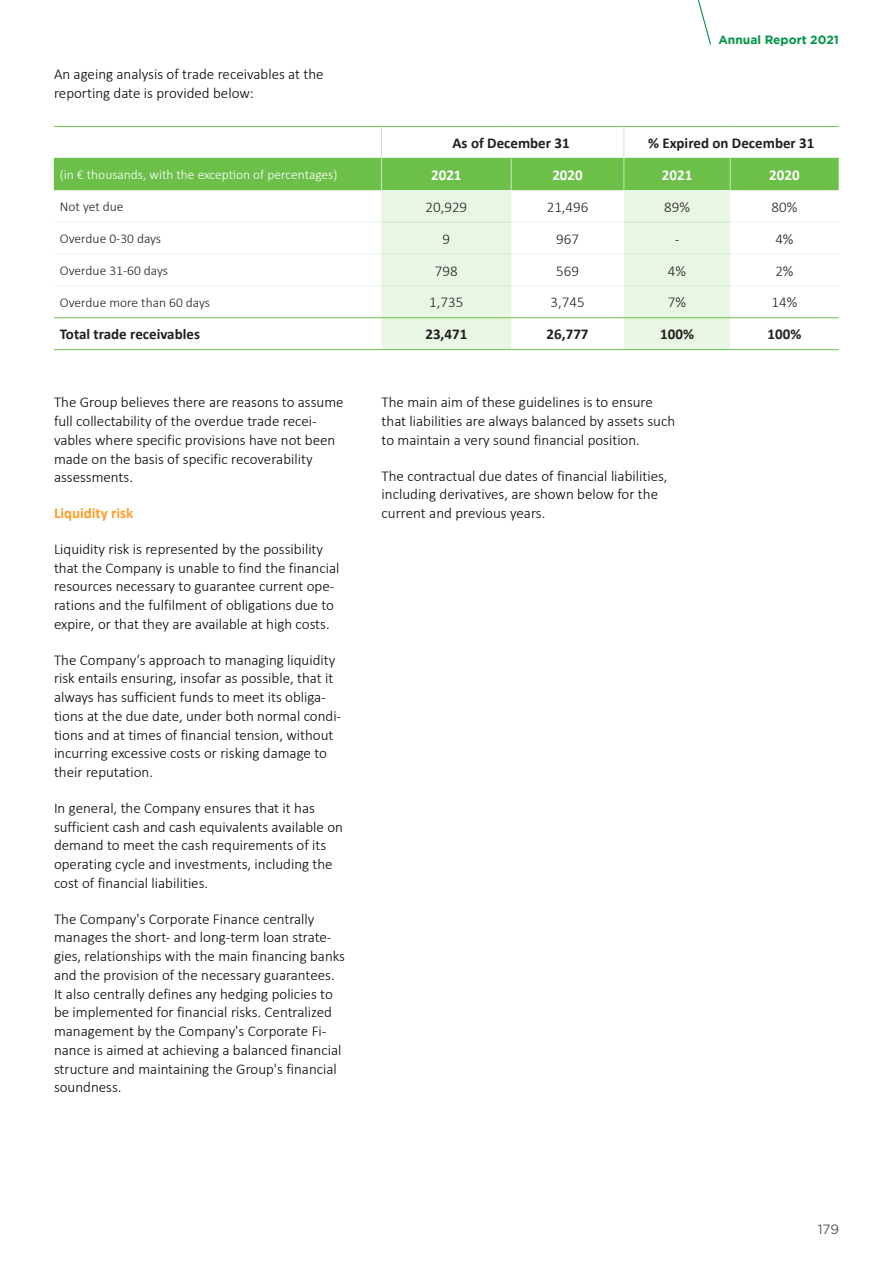
<style>
.page{position:relative;width:893px;height:1263px;background:#fff}
.page>*{position:absolute;margin:0;border:0;box-sizing:border-box;transform-origin:0 0}
.Paragrafo_due_colonn{font:300 15px/18.8px "Calibri";color:#040101}
.T_subtitoli{font:700 15px "Calibri";color:#231f20}
.T__numeri{font:300 15px "Calibri";color:#231f20}
.T__numeri-2{font:700 15px "Calibri";color:#231f20}
.T_subtitoli-2{font:700 15px "Calibri";color:#fff}
.Paragrafo_due_colonn-2{font:700 15px "Calibri";color:#ff9d26}
.T_subtitoli-3{font:300 13.5px "Calibri";color:#231f20}
.T__numeri-3{font:300 13.5px "Calibri";color:#fff}
.t1{font:13.5px "Gotham";color:#57585a}
.t2{font:700 12px "Gotham";color:#039445}
</style>
<div class="page">
<svg style="left:697px;top:0;width:14px;height:45px"></svg>
<div style="left:54px;top:159px;width:785px;height:31px;background:#6cc04a"></div>
<svg style="left:381px;top:190px;width:349px;height:159px;fill:#e9f6e4"></svg>
<hr style="left:54px;top:222px;width:327px;height:1px;background:#e9f6e4">
<hr style="left:54px;top:285px;width:327px;height:1px;background:#e9f6e4">
<hr style="left:511px;top:222px;width:113px;height:1px;background:#e9f6e4">
<hr style="left:730px;top:222px;width:109px;height:1px;background:#e9f6e4">
<hr style="left:511px;top:285px;width:113px;height:1px;background:#e9f6e4">
<hr style="left:730px;top:285px;width:109px;height:1px;background:#e9f6e4">
<hr style="left:54px;top:254px;width:327px;height:1px;background:#e9f6e4">
<hr style="left:511px;top:254px;width:113px;height:1px;background:#e9f6e4">
<hr style="left:730px;top:254px;width:109px;height:1px;background:#e9f6e4">
<hr style="left:381px;top:222px;width:130px;height:1px;background:#cbe9c0">
<hr style="left:381px;top:254px;width:130px;height:1px;background:#cbe9c0">
<hr style="left:381px;top:285px;width:130px;height:1px;background:#cbe9c0">
<hr style="left:624px;top:222px;width:106px;height:1px;background:#cbe9c0">
<hr style="left:624px;top:254px;width:106px;height:1px;background:#cbe9c0">
<hr style="left:624px;top:285px;width:106px;height:1px;background:#cbe9c0">
<hr style="left:54px;top:158px;width:327px;height:1px;background:#6cc04a">
<hr style="left:382px;top:158px;width:129px;height:1px;background:#6cc04a">
<hr style="left:511px;top:158px;width:113px;height:1px;background:#6cc04a">
<hr style="left:624px;top:158px;width:106px;height:1px;background:#6cc04a">
<hr style="left:730px;top:158px;width:109px;height:1px;background:#6cc04a">
<hr style="left:54px;top:317px;width:327px;height:1px;background:#6cc04a">
<hr style="left:381px;top:317px;width:130px;height:1px;background:#6cc04a">
<hr style="left:511px;top:317px;width:113px;height:1px;background:#6cc04a">
<hr style="left:624px;top:317px;width:106px;height:1px;background:#6cc04a">
<hr style="left:730px;top:317px;width:109px;height:1px;background:#6cc04a">
<hr style="left:54px;top:349px;width:327px;height:1px;background:#6cc04a">
<hr style="left:381px;top:349px;width:130px;height:1px;background:#6cc04a">
<hr style="left:511px;top:349px;width:113px;height:1px;background:#6cc04a">
<hr style="left:624px;top:349px;width:106px;height:1px;background:#6cc04a">
<hr style="left:730px;top:349px;width:109px;height:1px;background:#6cc04a">
<hr style="left:381px;top:127px;width:1px;height:31px;background:#cbe9c0">
<hr style="left:624px;top:127px;width:1px;height:31px;background:#cbe9c0">
<hr style="left:381px;top:158px;width:1px;height:32px;background:#cbe9c0">
<hr style="left:511px;top:159px;width:1px;height:31px;background:#cbe9c0">
<hr style="left:624px;top:158px;width:1px;height:32px;background:#cbe9c0">
<hr style="left:730px;top:159px;width:1px;height:31px;background:#cbe9c0">
<hr style="left:54px;top:126px;width:327px;height:1px;background:#6cc04a">
<hr style="left:381px;top:126px;width:130px;height:1px;background:#6cc04a">
<hr style="left:511px;top:126px;width:113px;height:1px;background:#6cc04a">
<hr style="left:624px;top:126px;width:106px;height:1px;background:#6cc04a">
<hr style="left:730px;top:126px;width:109px;height:1px;background:#6cc04a">
<p class="Paragrafo_due_colonn" style="left:54px;top:65px;width:271px">An ageing analysis of trade receivables at the reporting date is provided below:</p>
<p class="t2" style="left:718px;top:31px;width:122px">Annual Report 2021</p>
<p class="T_subtitoli" style="left:453px;top:132px;width:119px">As of December 31</p>
<p class="T_subtitoli" style="left:648px;top:132px;width:168px">% Expired on December 31</p>
<p class="T__numeri-3" style="left:60px;top:166px;width:279px">(in € thousands, with the exception of percentages)</p>
<p class="T_subtitoli-2" style="left:431px;top:164px;width:32px">2021</p>
<p class="T_subtitoli-2" style="left:552px;top:164px;width:32px">2020</p>
<p class="T_subtitoli-2" style="left:662px;top:164px;width:32px">2021</p>
<p class="T_subtitoli-2" style="left:769px;top:164px;width:32px">2020</p>
<p class="T_subtitoli-3" style="left:60px;top:198px;width:65px">Not yet due</p>
<p class="T__numeri" style="left:425px;top:197px;width:43px">20,929</p>
<p class="T__numeri" style="left:547px;top:197px;width:43px">21,496</p>
<p class="T__numeri" style="left:664px;top:197px;width:27px">89%</p>
<p class="T__numeri" style="left:771px;top:197px;width:27px">80%</p>
<p class="T_subtitoli-3" style="left:60px;top:230px;width:103px">Overdue 0-30 days</p>
<p class="T__numeri" style="left:443px;top:229px;width:9px">9</p>
<p class="T__numeri" style="left:556px;top:229px;width:24px">967</p>
<p class="T__numeri" style="left:675px;top:229px;width:6px">-</p>
<p class="T__numeri" style="left:775px;top:229px;width:20px">4%</p>
<p class="T_subtitoli-3" style="left:60px;top:262px;width:110px">Overdue 31-60 days</p>
<p class="T__numeri" style="left:435px;top:261px;width:24px">798</p>
<p class="T__numeri" style="left:556px;top:261px;width:24px">569</p>
<p class="T__numeri" style="left:668px;top:261px;width:20px">4%</p>
<p class="T__numeri" style="left:775px;top:261px;width:20px">2%</p>
<p class="T_subtitoli-3" style="left:60px;top:294px;width:152px">Overdue more than 60 days</p>
<p class="T__numeri" style="left:429px;top:293px;width:36px">1,735</p>
<p class="T__numeri" style="left:550px;top:293px;width:36px">3,745</p>
<p class="T__numeri" style="left:668px;top:293px;width:20px">7%</p>
<p class="T__numeri" style="left:771px;top:293px;width:27px">14%</p>
<p class="T_subtitoli" style="left:60px;top:324px;width:142px">Total trade receivables</p>
<p class="T__numeri-2" style="left:425px;top:324px;width:43px">23,471</p>
<p class="T__numeri-2" style="left:547px;top:324px;width:43px">26,777</p>
<p class="T__numeri-2" style="left:660px;top:324px;width:35px">100%</p>
<p class="T__numeri-2" style="left:768px;top:324px;width:35px">100%</p>
<p class="Paragrafo_due_colonn" style="left:54px;top:393px;width:291px">The Group believes there are reasons to assume full collectability of the overdue trade recei&shy;vables where specific provisions have not been made on the basis of specific recoverability assessments.</p>
<p class="Paragrafo_due_colonn-2" style="left:54px;top:502px;width:81px">Liquidity risk</p>
<p class="Paragrafo_due_colonn" style="left:54px;top:539px;width:287px">Liquidity risk is represented by the possibility that the Company is unable to find the financial resources necessary to guarantee current ope&shy;rations and the fulfilment of obligations due to expire, or that they are available at high costs.</p>
<p class="Paragrafo_due_colonn" style="left:54px;top:650px;width:289px">The Company’s approach to managing liquidity risk entails ensuring, insofar as possible, that it always has sufficient funds to meet its obliga&shy;tions at the due date, under both normal condi&shy;tions and at times of financial tension, without incurring excessive costs or risking damage to their reputation.</p>
<p class="Paragrafo_due_colonn" style="left:54px;top:798px;width:291px">In general, the Company ensures that it has sufficient cash and cash equivalents available on demand to meet the cash requirements of its operating cycle and investments, including the cost of financial liabilities.</p>
<p class="Paragrafo_due_colonn" style="left:54px;top:909px;width:292px">The Company's Corporate Finance centrally manages the short- and long-term loan strate&shy;gies, relationships with the main financing banks and the provision of the necessary guarantees.<br>It also centrally defines any hedging policies to be implemented for financial risks. Centralized management by the Company's Corporate Fi&shy;nance is aimed at achieving a balanced financial structure and maintaining the Group's financial soundness.</p>
<p class="Paragrafo_due_colonn" style="left:382px;top:393px;width:295px">The main aim of these guidelines is to ensure that liabilities are always balanced by assets such to maintain a very sound financial position.</p>
<p class="Paragrafo_due_colonn" style="left:382px;top:466px;width:287px">The contractual due dates of financial liabilities, including derivatives, are shown below for the current and previous years.</p>
<p class="t1" style="left:818px;top:1221px;width:23px">179</p>
</div>
